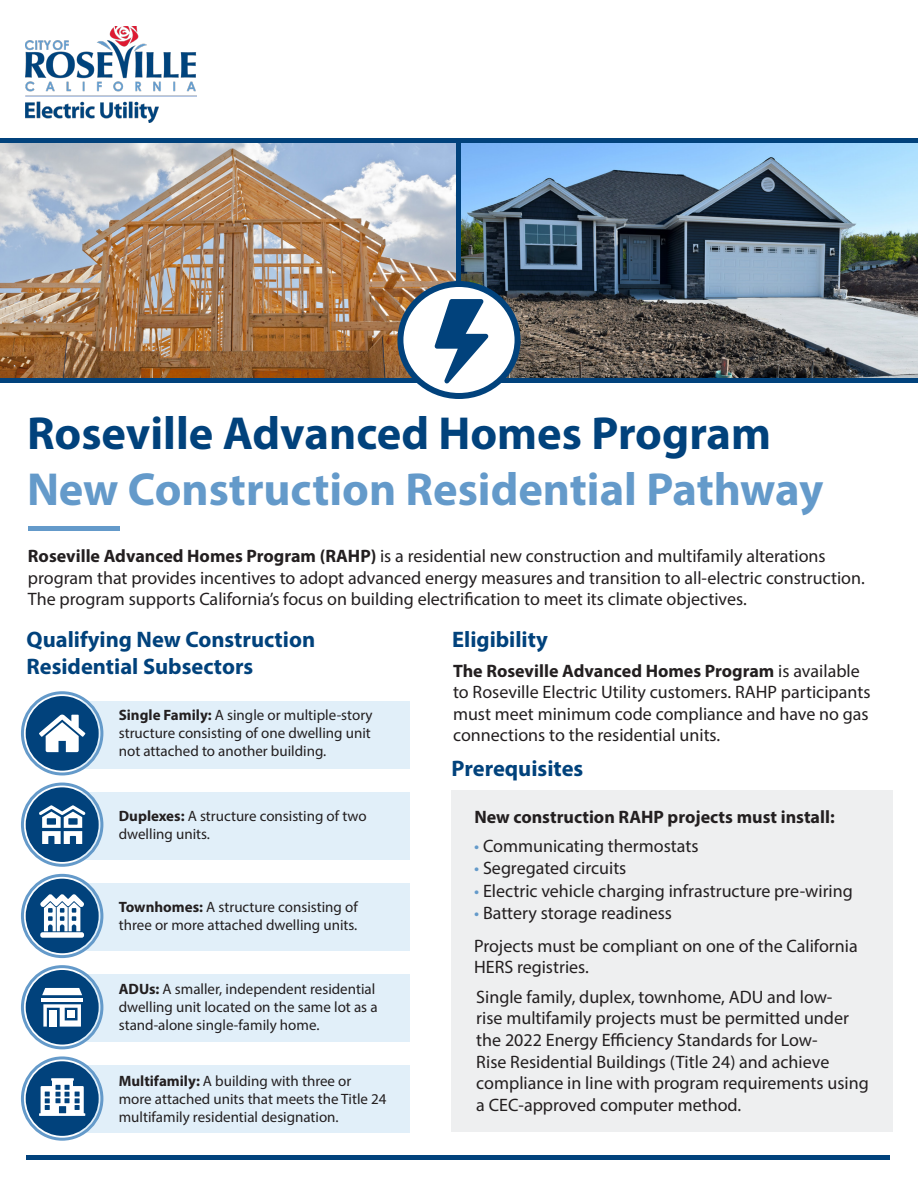
<style>
.page{position:relative;width:918px;height:1188px;background:#fff}
.page>*{position:absolute;margin:0;border:0;box-sizing:border-box;transform-origin:0 0}
.t1{font:700 46.5px "Myriad Pro";color:#649aca}
.t2{font:700 46.5px "Myriad Pro";color:#01427c}
.t3{font:700 22.5px/27px "Myriad Pro";color:#01427c}
.t4{font:18px/21.6px "Myriad Pro";color:#231f20}
.t5{font:700 18px "Myriad Pro";color:#231f20}
.t6{font:15px/18px "Myriad Pro";color:#231f20}
.s1{font-weight:700}
.s2{color:#649aca}
</style>
<div class="page">
<div style="left:451px;top:790px;width:441px;height:342px;background:#eeeff0"></div>
<div style="left:60px;top:701px;width:350px;height:68px;background:#e1eff9"></div>
<div style="left:26px;top:696px;width:73px;height:75px;background:#01427c;border-radius:50%"></div>
<div style="left:21px;top:691px;width:82px;height:84px;border:3px solid #649aca;border-radius:50%"></div>
<div style="left:60px;top:792px;width:350px;height:68px;background:#e1eff9"></div>
<div style="left:60px;top:883px;width:350px;height:68px;background:#e1eff9"></div>
<div style="left:60px;top:974px;width:350px;height:68px;background:#e1eff9"></div>
<div style="left:60px;top:1065px;width:350px;height:67px;background:#e1eff9"></div>
<img style="left:0;top:144px;width:918px;height:234px">
<hr style="left:457px;top:141px;width:4px;height:242px;background:#01427c">
<div style="left:0;top:378px;width:918px;height:5px;background:#01427c"></div>
<hr style="left:0;top:139px;width:918px;height:4px;background:#01427c">
<div style="left:28px;top:526px;width:92px;height:5px;background:#649aca"></div>
<svg style="left:400px;top:284px;width:118px;height:112px"></svg>
<div style="left:397px;top:281px;width:124px;height:118px;border:6px solid #01427c;border-radius:50%"></div>
<svg style="left:435px;top:299px;width:53px;height:85px"></svg>
<div style="left:26px;top:1155px;width:864px;height:5px;background:#01427c"></div>
<img style="left:26px;top:27px;width:170px;height:96px">
<svg style="left:39px;top:715px;width:46px;height:37px"></svg>
<div style="left:26px;top:787px;width:73px;height:75px;background:#01427c;border-radius:50%"></div>
<div style="left:21px;top:783px;width:82px;height:84px;border:3px solid #649aca;border-radius:50%"></div>
<div style="left:26px;top:879px;width:73px;height:74px;background:#01427c;border-radius:50%"></div>
<div style="left:21px;top:874px;width:82px;height:84px;border:3px solid #649aca;border-radius:50%"></div>
<div style="left:26px;top:970px;width:73px;height:75px;background:#01427c;border-radius:50%"></div>
<div style="left:21px;top:965px;width:82px;height:84px;border:3px solid #649aca;border-radius:50%"></div>
<div style="left:26px;top:1061px;width:73px;height:75px;background:#01427c;border-radius:50%"></div>
<div style="left:21px;top:1056px;width:82px;height:85px;border:3px solid #649aca;border-radius:50%"></div>
<svg style="left:39px;top:805px;width:47px;height:39px"></svg>
<div style="left:40px;top:932px;width:44px;height:6px;background:#fff;border-radius:2px"></div>
<svg style="left:40px;top:894px;width:44px;height:37px"></svg>
<svg style="left:42px;top:988px;width:40px;height:7px"></svg>
<hr style="left:41px;top:998px;width:42px;height:4px;background:#fff">
<svg style="left:43px;top:1004px;width:38px;height:23px"></svg>
<svg style="left:39px;top:1078px;width:46px;height:38px"></svg>
<p class="t2" style="left:27px;top:403px;width:746px">Roseville Advanced Homes Program</p>
<p class="t1" style="left:27px;top:459px;width:798px">New Construction Residential Pathway</p>
<p class="t4" style="left:28px;top:545px;width:838px"><span class="s1">Roseville Advanced Homes Program (RAHP)</span> is a residential new construction and multifamily alterations program that provides incentives to adopt advanced energy measures and transition to all-electric construction.<br>The program supports California’s focus on building electrification to meet its climate objectives.</p>
<p class="t3" style="left:26px;top:626px;width:290px">Qualifying New Construction<br>Residential Subsectors</p>
<p class="t3" style="left:452px;top:626px;width:97px">Eligibility</p>
<p class="t6" style="left:119px;top:706px;width:255px"><span class="s1">Single Family:</span> A single or multiple-story structure consisting of one dwelling unit not attached to another building.</p>
<p class="t4" style="left:453px;top:660px;width:419px"><span class="s1">The Roseville Advanced Homes Program</span> is available to Roseville Electric Utility customers. RAHP participants must meet minimum code compliance and have no gas connections to the residential units.</p>
<p class="t3" style="left:452px;top:754px;width:133px">Prerequisites</p>
<p class="t5" style="left:474px;top:805px;width:362px">New construction RAHP projects must install:</p>
<p class="t4" style="left:474px;top:834px;width:226px"><span class="s2">•</span> Communicating thermostats</p>
<p class="t4" style="left:474px;top:857px;width:154px"><span class="s2">•</span> Segregated circuits</p>
<p class="t4" style="left:474px;top:879px;width:380px"><span class="s2">•</span> Electric vehicle charging infrastructure pre-wiring</p>
<p class="t4" style="left:474px;top:902px;width:199px"><span class="s2">•</span> Battery storage readiness</p>
<p class="t4" style="left:474px;top:934px;width:385px">Projects must be compliant on one of the California<br>HERS registries.</p>
<p class="t4" style="left:476px;top:986px;width:394px">Single family, duplex, townhome, ADU and low-<br>rise multifamily projects must be permitted under the 2022 Energy Efficiency Standards for Low-<br>Rise Residential Buildings (Title 24) and achieve compliance in line with program requirements using a CEC-approved computer method.</p>
<p class="t6" style="left:119px;top:807px;width:249px"><span class="s1">Duplexes:</span> A structure consisting of two dwelling units.</p>
<p class="t6" style="left:119px;top:897px;width:240px"><span class="s1">Townhomes:</span> A structure consisting of three or more attached dwelling units.</p>
<p class="t6" style="left:119px;top:980px;width:260px"><span class="s1">ADUs:</span> A smaller, independent residential dwelling unit located on the same lot as a stand-alone single-family home.</p>
<p class="t6" style="left:119px;top:1072px;width:269px"><span class="s1">Multifamily:</span> A building with three or more attached units that meets the Title 24 multifamily residential designation.</p>
</div>
